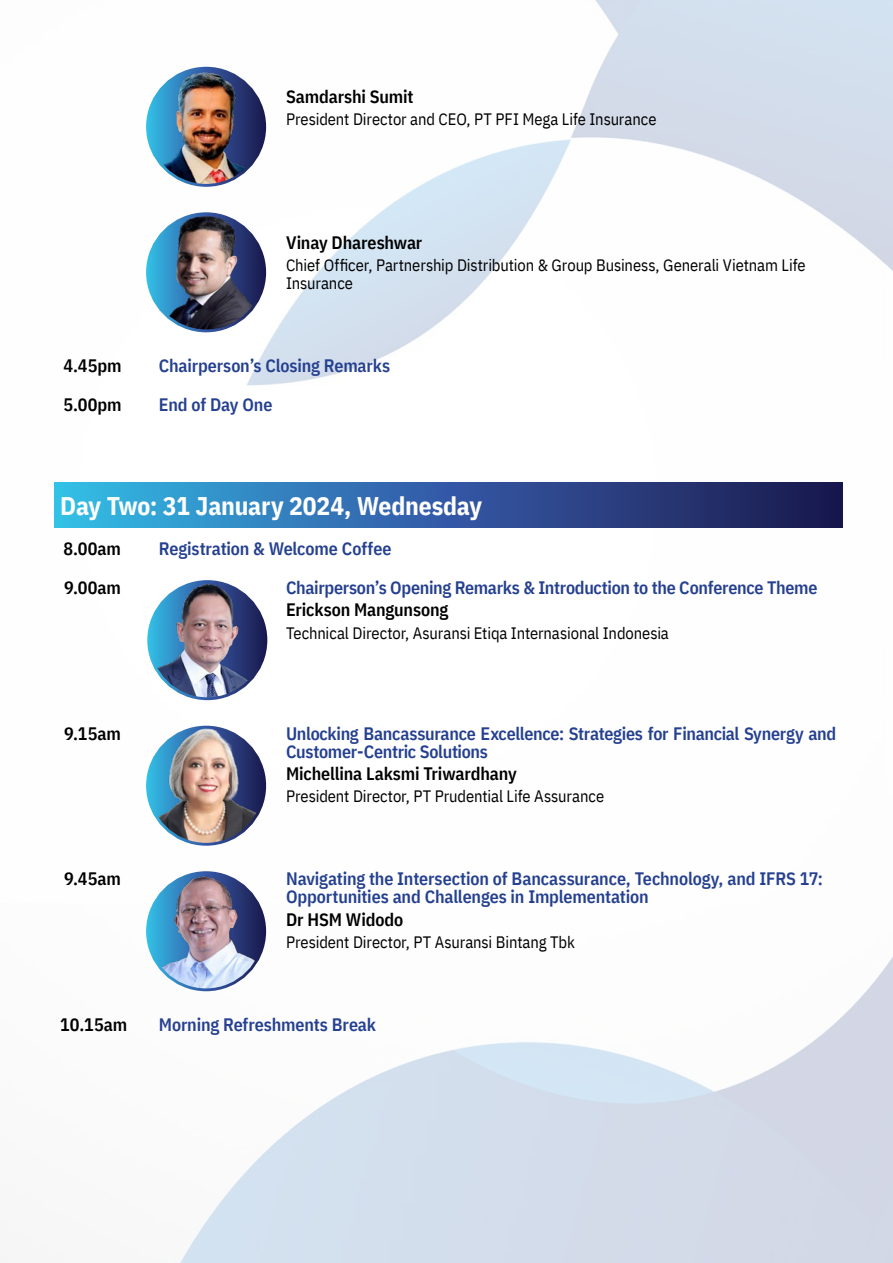
<style>
.page{position:relative;width:893px;height:1263px;background:#fff}
.page>*{position:absolute;margin:0;border:0;box-sizing:border-box;transform-origin:0 0}
.t1{font:700 25.5px "IBM Plex Sans Cond";letter-spacing:-.01em;color:#fff}
.t2{font:600 18px/18px "IBM Plex Sans Cond";letter-spacing:-.01em;color:#25408f}
.t3{font:600 18px "IBM Plex Sans Cond";letter-spacing:-.01em;color:#000}
.t4{font:16.5px/18px "IBM Plex Sans Cond";letter-spacing:-.005em;color:#000}
</style>
<div class="page">
<img style="left:146px;top:0;width:747px;height:1263px">
<div style="left:54px;top:482px;width:788px;height:46px;background:linear-gradient(to right,#39b5ec,#210f52)"></div>
<img style="left:149px;top:71px;width:116px;height:114px">
<div style="left:146px;top:67px;width:120px;height:120px;border:3px solid #fff;border-radius:50%"></div>
<img style="left:148px;top:214px;width:117px;height:117px;border-radius:57px">
<div style="left:146px;top:212px;width:120px;height:120px;border:3px solid #fff;border-radius:50%"></div>
<img style="left:149px;top:582px;width:117px;height:117px;border-radius:59px">
<div style="left:147px;top:580px;width:120px;height:120px;border:3px solid #fff;border-radius:50%"></div>
<img style="left:148px;top:727px;width:117px;height:117px;border-radius:59px">
<div style="left:146px;top:726px;width:120px;height:120px;border:3px solid #fff;border-radius:50%"></div>
<img style="left:148px;top:876px;width:117px;height:114px">
<div style="left:146px;top:871px;width:120px;height:120px;border:3px solid #fff;border-radius:50%"></div>
<p class="t3" style="left:286px;top:82px;width:129px">Samdarshi Sumit</p>
<p class="t4" style="left:286px;top:109px;width:372px">President Director and CEO, PT PFI Mega Life Insurance</p>
<p class="t3" style="left:286px;top:228px;width:138px">Vinay Dhareshwar</p>
<p class="t4" style="left:286px;top:255px;width:521px">Chief Officer, Partnership Distribution &amp; Group Business, Generali Vietnam Life<br>Insurance</p>
<p class="t3" style="left:63px;top:351px;width:60px">4.45pm</p>
<p class="t2" style="left:159px;top:355px;width:233px">Chairperson’s Closing Remarks</p>
<p class="t3" style="left:63px;top:391px;width:60px">5.00pm</p>
<p class="t2" style="left:159px;top:395px;width:115px">End of Day One</p>
<h1 class="t1" style="left:60px;top:486px;width:423px">Day Two: 31 January 2024, Wednesday</h1>
<p class="t3" style="left:63px;top:534px;width:59px">8.00am</p>
<p class="t2" style="left:159px;top:538px;width:234px">Registration &amp; Welcome Coffee</p>
<p class="t3" style="left:64px;top:574px;width:58px">9.00am</p>
<p class="t2" style="left:286px;top:577px;width:533px">Chairperson’s Opening Remarks &amp; Introduction to the Conference Theme</p>
<p class="t3" style="left:286px;top:596px;width:164px">Erickson Mangunsong</p>
<p class="t4" style="left:286px;top:622px;width:384px">Technical Director, Asuransi Etiqa Internasional Indonesia</p>
<p class="t3" style="left:64px;top:719px;width:58px">9.15am</p>
<p class="t2" style="left:286px;top:723px;width:552px">Unlocking Bancassurance Excellence: Strategies for Financial Synergy and<br>Customer-Centric Solutions</p>
<p class="t3" style="left:286px;top:759px;width:232px">Michellina Laksmi Triwardhany</p>
<p class="t4" style="left:286px;top:786px;width:320px">President Director, PT Prudential Life Assurance</p>
<p class="t3" style="left:64px;top:865px;width:58px">9.45am</p>
<p class="t2" style="left:286px;top:868px;width:538px">Navigating the Intersection of Bancassurance, Technology, and IFRS 17:<br>Opportunities and Challenges in Implementation</p>
<p class="t3" style="left:286px;top:905px;width:119px">Dr HSM Widodo</p>
<p class="t4" style="left:286px;top:931px;width:290px">President Director, PT Asuransi Bintang Tbk</p>
<p class="t3" style="left:60px;top:1010px;width:68px">10.15am</p>
<p class="t2" style="left:159px;top:1014px;width:219px">Morning Refreshments Break</p>
</div>
